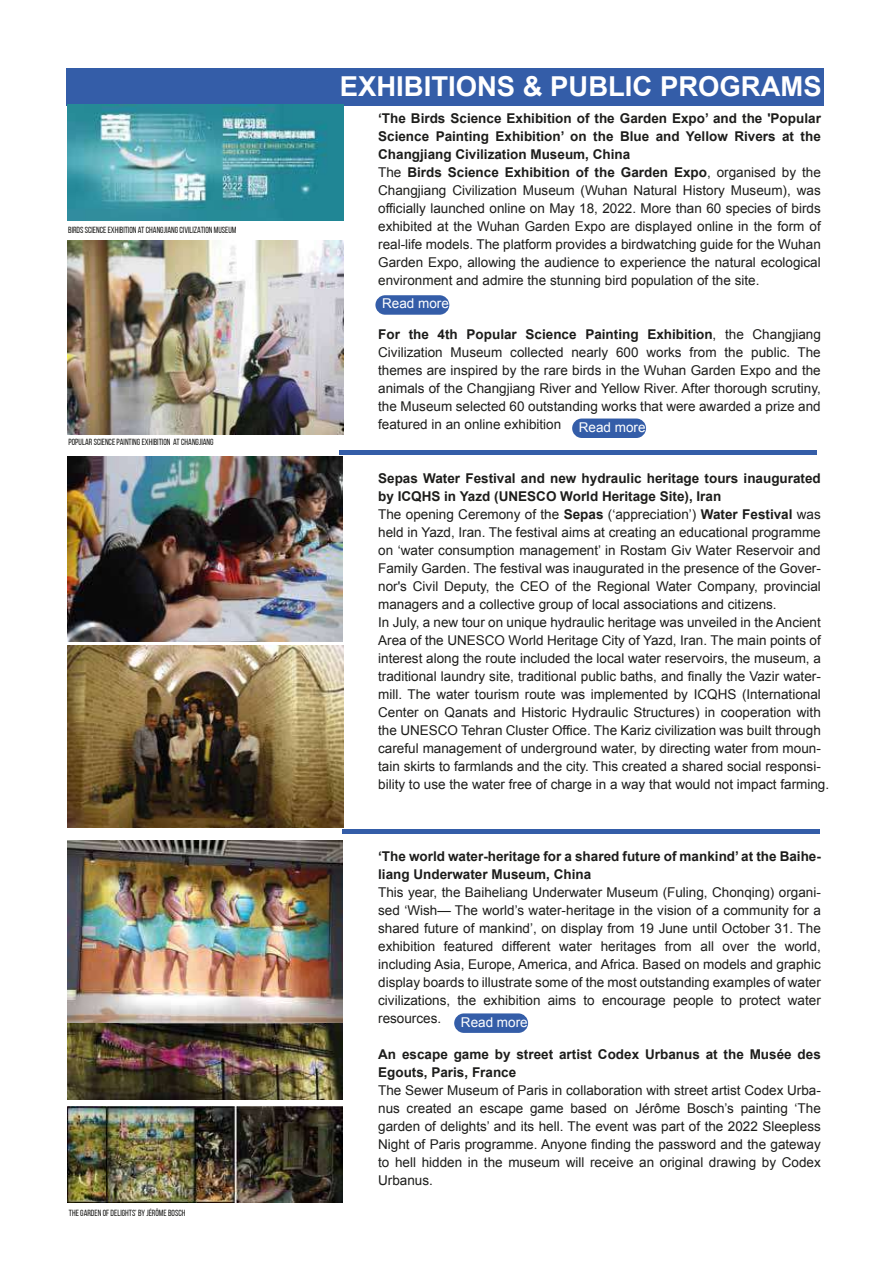
<style>
.page{position:relative;width:893px;height:1263px;background:#fff}
.page>*{position:absolute;margin:0;border:0;box-sizing:border-box;transform-origin:0 0}
.t1{font:700 27.45px "Arial";color:#fff}
.t2{font:13.5px/18px "Arial";color:#1d1d1b;text-align:justify}
.t3{font:700 13.5px/18px "Arial";color:#1d1d1b}
.t4{font:13.5px "Arial";color:#fff}
.t5{font:8.85px "Bebas Neue";color:#1d1d1b}
.s1{font-weight:700}
</style>
<div class="page">
<div style="left:67px;top:68px;width:757px;height:38px;background:#345da8"></div>
<img style="left:67px;top:105px;width:277px;height:115px">
<img style="left:67px;top:240px;width:277px;height:195px">
<img style="left:67px;top:456px;width:276px;height:186px">
<img style="left:67px;top:646px;width:277px;height:181px">
<hr style="left:340px;top:451px;width:477px;height:4px;background:#345da8">
<img style="left:68px;top:841px;width:275px;height:183px">
<img style="left:67px;top:1024px;width:276px;height:75px">
<img style="left:68px;top:1106px;width:275px;height:97px">
<div style="left:343px;top:829px;width:477px;height:5px;background:#345da8"></div>
<div style="left:454px;top:1013px;width:74px;height:20px;background:#345da8;border-radius:10px"></div>
<div style="left:375px;top:295px;width:74px;height:20px;background:#345da8;border-radius:10px"></div>
<div style="left:572px;top:418px;width:74px;height:20px;background:#345da8;border-radius:10px"></div>
<p class="t5" style="left:68px;top:227px;width:170px">BIRDS SCIENCE EXHIBITION AT CHANGJIANG CIVILIZATION MUSEUM</p>
<p class="t5" style="left:68px;top:438px;width:147px">POPULAR SCIENCE PAINTING EXHIBITION AT CHANGJIANG</p>
<p class="t5" style="left:69px;top:1209px;width:118px">THE GARDEN OF DELIGHTS’ BY JÉRÔME BOSCH</p>
<h1 class="t1" style="left:340px;top:71px;width:483px">EXHIBITIONS &amp; PUBLIC PROGRAMS</h1>
<p class="t2" style="left:378px;top:109px;width:444px;text-align:left"><span class="s1">‘The Birds Science Exhibition of the Garden Expo’ and the 'Popular Science Painting Exhibition’ on the Blue and Yellow Rivers at the Changjiang Civilization Museum, China<br></span>The <span class="s1">Birds Science Exhibition of the Garden Expo</span>, organised by the Changjiang Civilization Museum (Wuhan Natural History Museum), was officially launched online on May 18, 2022. More than 60 species of birds exhibited at the Wuhan Garden Expo are displayed online in the form of real-life models. The platform provides a birdwatching guide for the Wuhan Garden Expo, allowing the audience to experience the natural ecological environment and admire the stunning bird population of the site.</p>
<p class="t4" style="left:382px;top:296px;width:68px">Read more</p>
<p class="t2" style="left:378px;top:325px;width:444px"><span class="s1">For the 4th Popular Science Painting Exhibition</span>, the Changjiang Civilization Museum collected nearly 600 works from the public. The themes are inspired by the rare birds in the Wuhan Garden Expo and the animals of the Changjiang River and Yellow River. After thorough scrutiny, the Museum selected 60 outstanding works that were awarded a prize and featured in an online exhibition</p>
<p class="t4" style="left:579px;top:419px;width:68px">Read more</p>
<p class="t2" style="left:378px;top:469px;width:452px;text-align:left"><span class="s1">Sepas Water Festival and new hydraulic heritage tours inaugurated by ICQHS in Yazd (UNESCO World Heritage Site), Iran<br></span>The opening Ceremony of the <span class="s1">Sepas</span> (‘appreciation’) <span class="s1">Water Festival</span> was held in Yazd, Iran. The festival aims at creating an educational programme on ‘water consumption management’ in Rostam Giv Water Reservoir and Family Garden. The festival was inaugurated in the presence of the Gover&shy;nor's Civil Deputy, the CEO of the Regional Water Company, provincial managers and a collective group of local associations and citizens.<br>In July, a new tour on unique hydraulic heritage was unveiled in the Ancient Area of the UNESCO World Heritage City of Yazd, Iran. The main points of interest along the route included the local water reservoirs, the museum, a traditional laundry site, traditional public baths, and finally the Vazir water&shy;mill. The water tourism route was implemented by ICQHS (International Center on Qanats and Historic Hydraulic Structures) in cooperation with the UNESCO Tehran Cluster Office. The Kariz civilization was built through careful management of underground water, by directing water from moun&shy;tain skirts to farmlands and the city. This created a shared social responsi&shy;bility to use the water free of charge in a way that would not impact farming.</p>
<p class="t3" style="left:378px;top:847px;width:444px">‘The world water-heritage for a shared future of mankind’ at the Baihe&shy;liang Underwater Museum, China</p>
<p class="t2" style="left:378px;top:883px;width:444px">This year, the Baiheliang Underwater Museum (Fuling, Chonqing) organi&shy;sed ‘Wish— The world’s water-heritage in the vision of a community for a shared future of mankind’, on display from 19 June until October 31. The exhibition featured different water heritages from all over the world, including Asia, Europe, America, and Africa. Based on models and graphic display boards to illustrate some of the most outstanding examples of water civilizations, the exhibition aims to encourage people to protect water resources.</p>
<p class="t3" style="left:378px;top:1045px;width:444px">An escape game by street artist Codex Urbanus at the Musée des<br>Egouts, Paris, France</p>
<p class="t2" style="left:378px;top:1081px;width:444px">The Sewer Museum of Paris in collaboration with street artist Codex Urba&shy;nus created an escape game based on Jérôme Bosch’s painting ‘The garden of delights’ and its hell. The event was part of the 2022 Sleepless Night of Paris programme. Anyone finding the password and the gateway to hell hidden in the museum will receive an original drawing by Codex Urbanus.</p>
<p class="t4" style="left:461px;top:1014px;width:68px">Read more</p>
</div>
